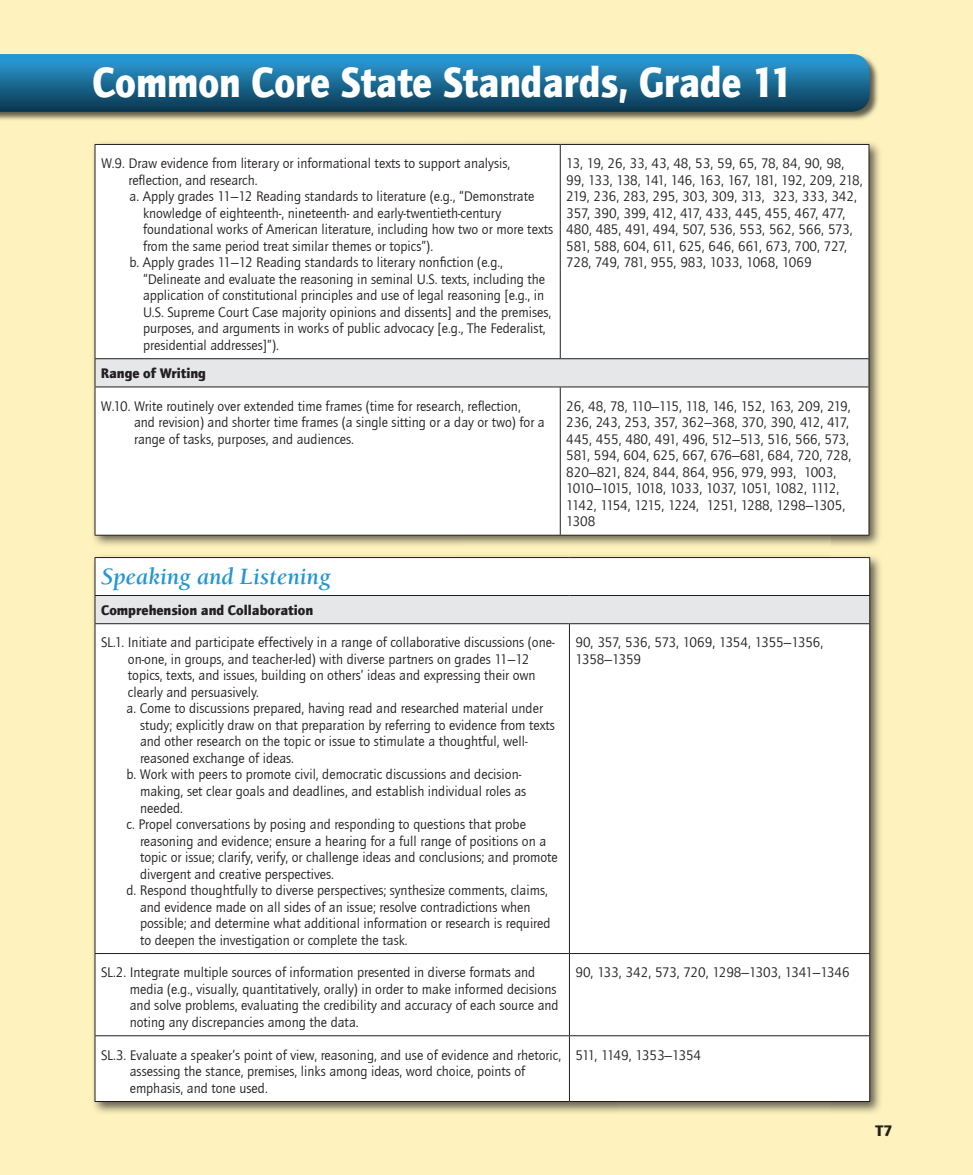
<style>
.page{position:relative;width:973px;height:1175px;background:#fff}
.page>*{position:absolute;margin:0;border:0;box-sizing:border-box;transform-origin:0 0}
.t1{font:900 43.5px "ITC Quay Sans Com";color:#fff;scale:.9 1}
.t2{font:italic 700 24px "Berkeley Std";color:#2496d1}
.t3{font:900 15.75px "ITC Quay Sans Com";color:#231f20}
.t4{font:14.25px/16.5px "ITC Quay Sans Com";color:#231f20}
.t5{font:900 14.25px "ITC Quay Sans Com";color:#231f20}
.t6{font:14.25px "ITC Quay Sans Com";letter-spacing:-.065em;color:#231f20}
</style>
<div class="page">
<div style="left:0;top:0;width:972px;height:1175px;background:#fef3be"></div>
<img style="left:0;top:59px;width:878px;height:61px">
<svg style="left:0;top:54px;width:869px;height:58px;background:#1a6b94"></svg>
<img style="left:93px;top:142px;width:788px;height:971px">
<div style="left:96px;top:145px;width:772px;height:390px;background:#fff"></div>
<div style="left:95px;top:359px;width:773px;height:28px;background:#e6e7e9"></div>
<hr style="left:95px;top:144px;width:465px;height:1px;background:#231f20">
<hr style="left:95px;top:145px;width:1px;height:213px;background:#231f20">
<hr style="left:560px;top:144px;width:309px;height:1px;background:#231f20">
<hr style="left:559px;top:145px;width:1px;height:213px;background:#231f20">
<hr style="left:868px;top:145px;width:1px;height:213px;background:#231f20">
<hr style="left:95px;top:387px;width:1px;height:148px;background:#231f20">
<hr style="left:559px;top:387px;width:1px;height:148px;background:#231f20">
<hr style="left:868px;top:387px;width:1px;height:148px;background:#231f20">
<hr style="left:95px;top:358px;width:465px;height:1px;background:#231f20">
<svg style="left:95px;top:359px;width:1px;height:27px"></svg>
<hr style="left:560px;top:358px;width:309px;height:1px;background:#231f20">
<svg style="left:868px;top:359px;width:1px;height:27px"></svg>
<hr style="left:95px;top:386px;width:465px;height:1px;background:#231f20">
<hr style="left:560px;top:386px;width:309px;height:1px;background:#231f20">
<hr style="left:95px;top:535px;width:465px;height:1px;background:#231f20">
<hr style="left:560px;top:535px;width:309px;height:1px;background:#231f20">
<div style="left:96px;top:558px;width:773px;height:543px;background:#fff"></div>
<div style="left:95px;top:595px;width:774px;height:28px;background:#e6e7e9"></div>
<hr style="left:95px;top:624px;width:1px;height:329px;background:#231f20">
<hr style="left:569px;top:624px;width:1px;height:329px;background:#231f20">
<hr style="left:869px;top:624px;width:1px;height:329px;background:#231f20">
<hr style="left:95px;top:953px;width:474px;height:1px;background:#231f20">
<hr style="left:95px;top:954px;width:1px;height:81px;background:#231f20">
<hr style="left:569px;top:953px;width:300px;height:1px;background:#231f20">
<hr style="left:569px;top:954px;width:1px;height:81px;background:#231f20">
<hr style="left:869px;top:954px;width:1px;height:81px;background:#231f20">
<hr style="left:95px;top:1035px;width:474px;height:1px;background:#231f20">
<hr style="left:95px;top:1036px;width:1px;height:65px;background:#231f20">
<hr style="left:569px;top:1035px;width:300px;height:1px;background:#231f20">
<hr style="left:569px;top:1036px;width:1px;height:65px;background:#231f20">
<hr style="left:869px;top:1036px;width:1px;height:65px;background:#231f20">
<hr style="left:95px;top:557px;width:474px;height:1px;background:#231f20">
<hr style="left:95px;top:558px;width:1px;height:37px;background:#231f20">
<hr style="left:569px;top:557px;width:300px;height:1px;background:#231f20">
<hr style="left:869px;top:558px;width:1px;height:37px;background:#231f20">
<hr style="left:95px;top:595px;width:474px;height:1px;background:#231f20">
<svg style="left:95px;top:596px;width:1px;height:27px"></svg>
<hr style="left:569px;top:595px;width:300px;height:1px;background:#231f20">
<svg style="left:869px;top:596px;width:1px;height:27px"></svg>
<hr style="left:95px;top:623px;width:474px;height:1px;background:#231f20">
<hr style="left:569px;top:623px;width:300px;height:1px;background:#231f20">
<hr style="left:95px;top:1101px;width:474px;height:1px;background:#231f20">
<hr style="left:569px;top:1101px;width:300px;height:1px;background:#231f20">
<h1 class="t1" style="left:92px;top:54px;width:779px">Common Core State Standards, Grade 11</h1>
<p class="t4" style="left:101px;top:155px;width:410px">W.9. Draw evidence from literary or informational texts to support analysis,</p>
<p class="t4" style="left:128px;top:171px;width:131px">reflection, and research.</p>
<p class="t4" style="left:129px;top:188px;width:406px">a. Apply grades 11–12 Reading standards to literature (e.g., “Demonstrate</p>
<p class="t4" style="left:143px;top:204px;width:359px">knowledge of eighteenth-, nineteenth- and early-twentieth-century</p>
<p class="t4" style="left:143px;top:221px;width:411px">foundational works of American literature, including how two or more texts</p>
<p class="t4" style="left:143px;top:237px;width:291px">from the same period treat similar themes or topics”).</p>
<p class="t4" style="left:129px;top:254px;width:375px">b. Apply grades 11–12 Reading standards to literary nonfiction (e.g.,</p>
<p class="t4" style="left:143px;top:270px;width:403px">“Delineate and evaluate the reasoning in seminal U.S. texts, including the</p>
<p class="t4" style="left:143px;top:287px;width:402px">application of constitutional principles and use of legal reasoning [e.g., in</p>
<p class="t4" style="left:143px;top:303px;width:409px">U.S. Supreme Court Case majority opinions and dissents] and the premises,</p>
<p class="t4" style="left:143px;top:320px;width:404px">purposes, and arguments in works of public advocacy [e.g., The Federalist,</p>
<p class="t4" style="left:143px;top:336px;width:137px">presidential addresses]”).</p>
<p class="t4" style="left:566px;top:155px;width:298px">13, 19, 26, 33, 43, 48, 53, 59, 65, 78, 84, 90, 98, 99, 133, 138, 141, 146, 163, 167, 181, 192, 209, 218, 219, 236, 283, 295, 303, 309, 313, 323, 333, 342, 357, 390, 399, 412, 417, 433, 445, 455, 467, 477, 480, 485, 491, 494, 507, 536, 553, 562, 566, 573, 581, 588, 604, 611, 625, 646, 661, 673, 700, 727, 728, 749, 781, 955, 983, 1033, 1068, 1069</p>
<p class="t5" style="left:101px;top:364px;width:107px">Range of Writing</p>
<p class="t4" style="left:134px;top:397px;width:412px;text-indent:-33px">W.10. Write routinely over extended time frames (time for research, reflection, and revision) and shorter time frames (a single sitting or a day or two) for a range of tasks, purposes, and audiences.</p>
<p class="t4" style="left:566px;top:397px;width:286px">26, 48, 78, 110–115, 118, 146, 152, 163, 209, 219, 236, 243, 253, 357, 362–368, 370, 390, 412, 417, 445, 455, 480, 491, 496, 512–513, 516, 566, 573, 581, 594, 604, 625, 667, 676–681, 684, 720, 728, 820–821, 824, 844, 864, 956, 979, 993, 1003, 1010–1015, 1018, 1033, 1037, 1051, 1082, 1112, 1142, 1154, 1215, 1224, 1251, 1288, 1298–1305, 1308</p>
<h2 class="t2" style="left:101px;top:563px;width:231px">Speaking and Listening</h2>
<p class="t5" style="left:101px;top:600px;width:214px">Comprehension and Collaboration</p>
<p class="t4" style="left:101px;top:634px;width:455px">SL.1. Initiate and participate effectively in a range of collaborative discussions (one-</p>
<p class="t4" style="left:128px;top:650px;width:403px">on-one, in groups, and teacher-led) with diverse partners on grades 11–12</p>
<p class="t4" style="left:128px;top:667px;width:409px">topics, texts, and issues, building on others’ ideas and expressing their own</p>
<p class="t4" style="left:128px;top:683px;width:133px">clearly and persuasively.</p>
<p class="t4" style="left:126px;top:700px;width:418px">a. Come to discussions prepared, having read and researched material under</p>
<p class="t4" style="left:140px;top:716px;width:416px">study; explicitly draw on that preparation by referring to evidence from texts</p>
<p class="t4" style="left:140px;top:733px;width:389px">and other research on the topic or issue to stimulate a thoughtful, well-</p>
<p class="t4" style="left:140px;top:749px;width:155px">reasoned exchange of ideas.</p>
<p class="t4" style="left:126px;top:766px;width:396px">b. Work with peers to promote civil, democratic discussions and decision-</p>
<p class="t4" style="left:140px;top:783px;width:387px">making, set clear goals and deadlines, and establish individual roles as</p>
<p class="t4" style="left:140px;top:799px;width:44px">needed.</p>
<p class="t4" style="left:126px;top:816px;width:401px">c. Propel conversations by posing and responding to questions that probe</p>
<p class="t4" style="left:140px;top:832px;width:407px">reasoning and evidence; ensure a hearing for a full range of positions on a</p>
<p class="t4" style="left:140px;top:849px;width:419px">topic or issue; clarify, verify, or challenge ideas and conclusions; and promote</p>
<p class="t4" style="left:140px;top:865px;width:195px">divergent and creative perspectives.</p>
<p class="t4" style="left:126px;top:882px;width:422px">d. Respond thoughtfully to diverse perspectives; synthesize comments, claims,</p>
<p class="t4" style="left:140px;top:898px;width:392px">and evidence made on all sides of an issue; resolve contradictions when</p>
<p class="t4" style="left:140px;top:915px;width:412px">possible; and determine what additional information or research is required</p>
<p class="t4" style="left:140px;top:931px;width:269px">to deepen the investigation or complete the task.</p>
<p class="t4" style="left:575px;top:634px;width:249px">90, 357, 536, 573, 1069, 1354, 1355–1356,<br>1358–1359</p>
<p class="t4" style="left:130px;top:964px;width:430px;text-indent:-29px">SL.2. Integrate multiple sources of information presented in diverse formats and media (e.g., visually, quantitatively, orally) in order to make informed decisions and solve problems, evaluating the credibility and accuracy of each source and noting any discrepancies among the data.</p>
<p class="t4" style="left:575px;top:964px;width:275px">90, 133, 342, 573, 720, 1298–1303, 1341–1346</p>
<p class="t4" style="left:130px;top:1046px;width:432px;text-indent:-29px">SL.3. Evaluate a speaker’s point of view, reasoning, and use of evidence and rhetoric, assessing the stance, premises, links among ideas, word choice, points of emphasis, and tone used.</p>
<p class="t6" style="left:575px;top:1046px;width:127px">511, 1149, 1353–1354</p>
<p class="t3" style="left:875px;top:1120px;width:18px">T7</p>
</div>
